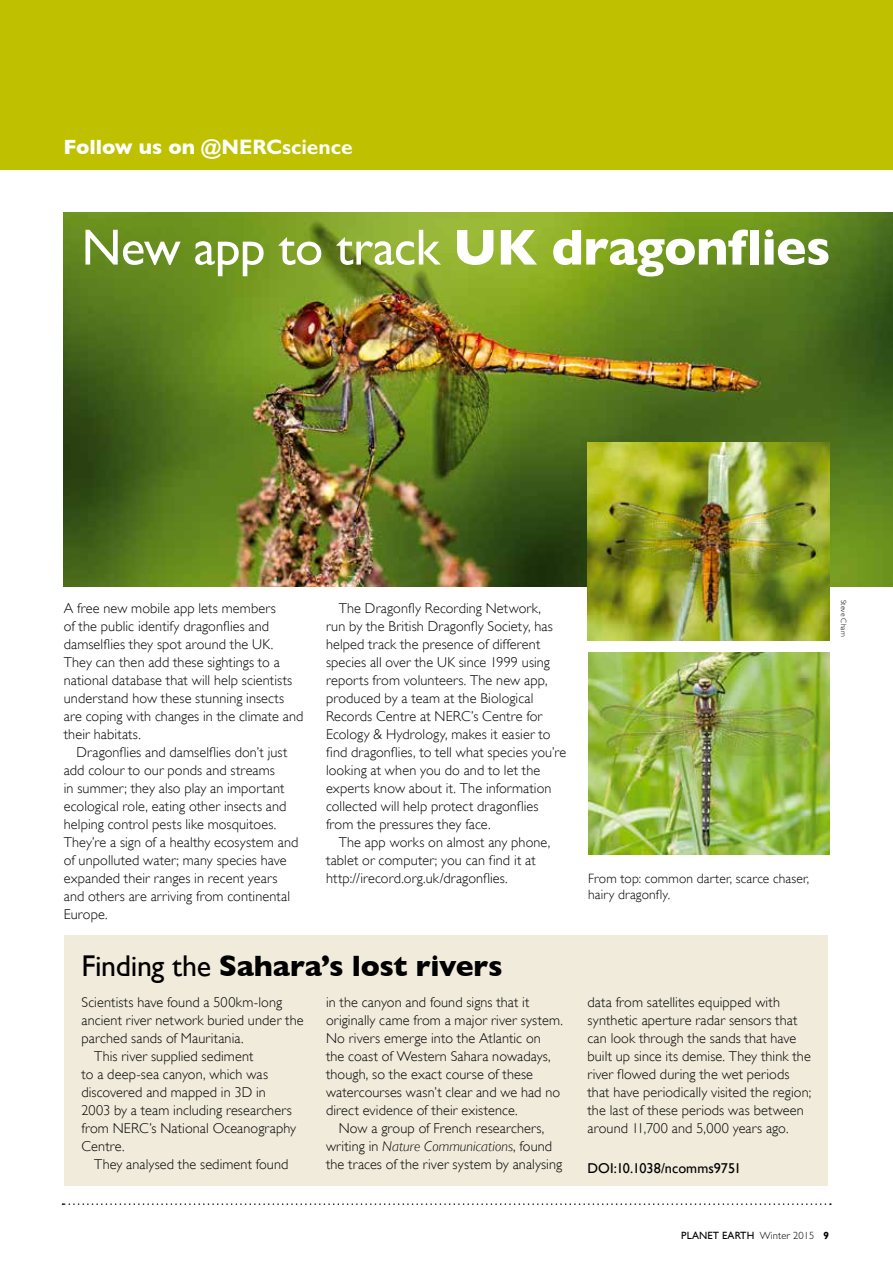
<style>
.page{position:relative;width:893px;height:1263px;background:#fff}
.page>*{position:absolute;margin:0;border:0;box-sizing:border-box;transform-origin:0 0}
.news_headline{font:51px "Gill Sans";letter-spacing:-.01em;color:#fff}
.news_headline-2{font:700 30px "Gill Sans";letter-spacing:-.01em;color:#000}
.t1{font:700 21px "Gill Sans MT Pro";letter-spacing:-.005em;color:#fff}
.news_copy{font:300 14.25px/18px "Gill Sans";letter-spacing:.01em;color:#000}
.news_copy-2{font:14.25px "Gill Sans";color:#000}
.t2{font:300 13.5px "Gill Sans";letter-spacing:.01em;color:#000}
.t3{font:10.5px "Gill Sans";letter-spacing:.01em;color:#000}
.credit{font:300 7.5px "Gill Sans";letter-spacing:.02em;color:#000}
.s1{font-family:"Gill Sans"}
.s2{font-weight:700}
.s3{font-weight:400}
.s4{font-style:italic}
.s5{font-family:"Gill Sans MT Pro";font-weight:300}
.s6{font-family:"Gill Sans MT Pro";font-weight:700}
</style>
<div class="page">
<div style="left:0;top:0;width:893px;height:170px;background:#bfc000"></div>
<svg style="left:62px;top:1203px;width:769px;height:2px"></svg>
<div style="left:65px;top:936px;width:763px;height:250px;background:#f0ebdb"></div>
<img style="left:64px;top:213px;width:829px;height:374px">
<img style="left:588px;top:442px;width:241px;height:198px">
<img style="left:588px;top:653px;width:241px;height:202px">
<h3 class="t1" style="left:63px;top:134px;width:291px"><span class="s1">Follow us on</span> @NERCscience</h3>
<p class="news_headline" style="left:81px;top:217px;width:750px">New app to track <span class="s2">UK dragonflies</span></p>
<p class="news_copy" style="left:64px;top:599px;width:241px">A free new mobile app lets members<br>of the public identify dragonflies and damselflies they spot around the UK.<br>They can then add these sightings to a national database that will help scientists understand how these stunning insects are coping with changes in the climate and their habitats.</p>
<p class="news_copy" style="left:64px;top:743px;width:236px;text-indent:13px">Dragonflies and damselflies don’t just add colour to our ponds and streams<br>in summer; they also play an important ecological role, eating other insects and helping control pests like mosquitoes.<br>They’re a sign of a healthy ecosystem and of unpolluted water; many species have expanded their ranges in recent years and others are arriving from continental Europe.</p>
<p class="news_copy" style="left:326px;top:599px;width:242px;text-indent:13px">The Dragonfly Recording Network,<br>run by the British Dragonfly Society, has helped track the presence of different species all over the UK since 1999 using reports from volunteers. The new app, produced by a team at the Biological Records Centre at NERC’s Centre for Ecology &amp; Hydrology, makes it easier to find dragonflies, to tell what species you’re looking at when you do and to let the experts know about it. The information collected will help protect dragonflies from the pressures they face.</p>
<p class="news_copy" style="left:326px;top:833px;width:226px;text-indent:13px">The app works on almost any phone, tablet or computer; you can find it at http://irecord.org.uk/dragonflies.</p>
<p class="news_headline-2" style="left:81px;top:948px;width:423px"><span class="s3">Finding the</span> Sahara’s lost rivers</p>
<p class="news_copy" style="left:81px;top:992px;width:224px">Scientists have found a 500km-long ancient river network buried under the parched sands of Mauritania.</p>
<p class="news_copy" style="left:81px;top:1046px;width:216px;text-indent:13px">This river supplied sediment<br>to a deep-sea canyon, which was discovered and mapped in 3D in<br>2003 by a team including researchers from NERC’s National Oceanography<br>Centre.</p>
<p class="news_copy" style="left:94px;top:1154px;width:196px">They analysed the sediment found</p>
<p class="news_copy" style="left:326px;top:992px;width:238px">in the canyon and found signs that it originally came from a major river system.<br>No rivers emerge into the Atlantic on the coast of Western Sahara nowadays, though, so the exact course of these watercourses wasn’t clear and we had no direct evidence of their existence.</p>
<p class="news_copy" style="left:326px;top:1118px;width:238px;text-indent:13px">Now a group of French researchers, writing in <span class="s4">Nature Communications</span>, found the traces of the river system by analysing</p>
<p class="t2" style="left:588px;top:868px;width:222px">From top: common darter, scarce chaser,</p>
<p class="t2" style="left:588px;top:884px;width:83px">hairy dragonfly.</p>
<p class="news_copy" style="left:587px;top:992px;width:225px">data from satellites equipped with synthetic aperture radar sensors that can look through the sands that have built up since its demise. They think the river flowed during the wet periods that have periodically visited the region; the last of these periods was between around 11,700 and 5,000 years ago.</p>
<p class="news_copy-2" style="left:587px;top:1159px;width:155px">DOI:10.1038/ncomms9751</p>
<p class="credit" style="left:849px;top:600px;width:38px;rotate:90deg">Steve Cham</p>
<p class="t3" style="left:681px;top:1229px;width:149px">PLANET EARTH <span class="s5">Winter 2015</span> <span class="s6">9</span></p>
</div>
